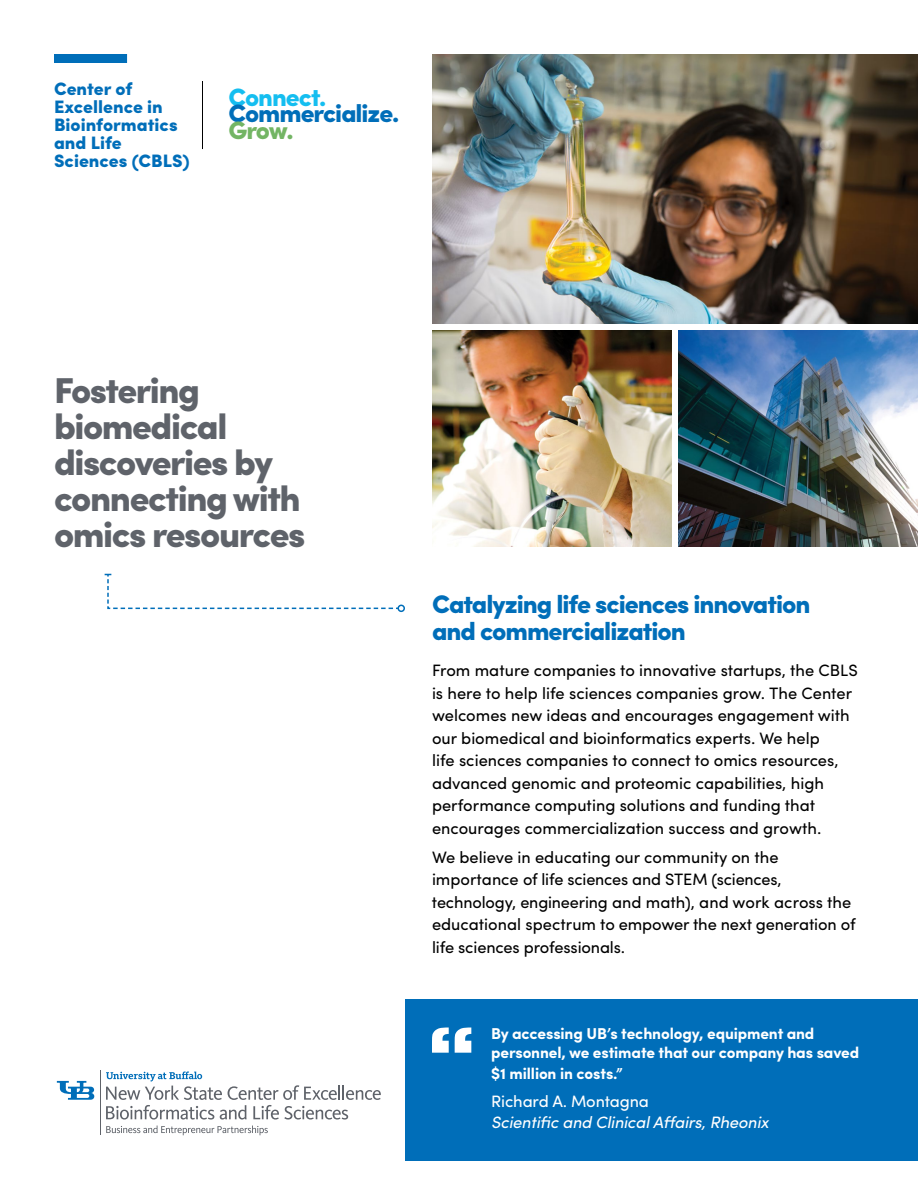
<style>
.page{position:relative;width:918px;height:1188px;background:#fff}
.page>*{position:absolute;margin:0;border:0;box-sizing:border-box;transform-origin:0 0}
.t1{font:900 36px/36px "Sofia Pro";letter-spacing:-.04em;color:#5f636a}
.t2{font:900 25.5px/27px "Sofia Pro";letter-spacing:-.04em;color:#006eb9}
.t3{font:900 25.2px "Sofia Pro";letter-spacing:-.04em;color:#006eb9}
.t4{font:900 25.2px "Sofia Pro";letter-spacing:-.04em;color:#15bef0}
.t5{font:900 25.2px "Sofia Pro";color:#73b564}
.t6{font:900 18px/18px "Sofia Pro";color:#006eb9}
.t7{font:16.5px/22.5px "Sofia Pro";color:#000}
.t8{font:italic 16.5px "Sofia Pro";letter-spacing:-.01em;color:#fff}
.t9{font:16.5px "Sofia Pro";letter-spacing:-.01em;color:#fff}
.t10{font:700 15.75px/19.5px "Sofia Pro";letter-spacing:-.01em;color:#fff}
</style>
<div class="page">
<img style="left:432px;top:54px;width:486px;height:270px">
<img style="left:432px;top:331px;width:240px;height:216px">
<img style="left:678px;top:331px;width:240px;height:216px">
<div style="left:54px;top:54px;width:73px;height:9px;background:#006eb9"></div>
<hr style="left:202px;top:81px;width:1px;height:68px;background:#000">
<div style="left:398px;top:605px;width:7px;height:7px;border:2px solid #006eb9;border-radius:50%"></div>
<svg style="left:105px;top:573px;width:295px;height:37px"></svg>
<div style="left:405px;top:999px;width:513px;height:162px;background:#006eb9"></div>
<svg style="left:432px;top:1028px;width:39px;height:25px"></svg>
<svg style="left:106px;top:1071px;width:275px;height:49px"></svg>
<svg style="left:106px;top:1126px;width:162px;height:9px"></svg>
<hr style="left:100px;top:1070px;width:1px;height:65px;background:#5f636a">
<svg style="left:57px;top:1081px;width:37px;height:19px"></svg>
<p class="t6" style="left:54px;top:78px;width:137px">Center of<br>Excellence in<br>Bioinformatics and Life<br>Sciences (CBLS)</p>
<h3 class="t4" style="left:228px;top:77px;width:99px">Connect.</h3>
<h3 class="t3" style="left:228px;top:93px;width:173px">Commercialize.</h3>
<h3 class="t5" style="left:228px;top:110px;width:67px">Grow.</h3>
<h1 class="t1" style="left:54px;top:370px;width:253px">Fostering biomedical discoveries by connecting with omics resources</h1>
<h2 class="t2" style="left:432px;top:589px;width:380px">Catalyzing life sciences innovation and commercialization</h2>
<p class="t7" style="left:432px;top:658px;width:427px">From mature companies to innovative startups, the CBLS is here to help life sciences companies grow. The Center welcomes new ideas and encourages engagement with our biomedical and bioinformatics experts. We help<br>life sciences companies to connect to omics resources, advanced genomic and proteomic capabilities, high performance computing solutions and funding that encourages commercialization success and growth.</p>
<p class="t7" style="left:432px;top:845px;width:425px">We believe in educating our community on the importance of life sciences and STEM (sciences, technology, engineering and math), and work across the educational spectrum to empower the next generation of life sciences professionals.</p>
<p class="t10" style="left:491px;top:1022px;width:370px">By accessing UB’s technology, equipment and personnel, we estimate that our company has saved</p>
<p class="t10" style="left:491px;top:1063px;width:133px">$1 million in costs.”</p>
<p class="t9" style="left:491px;top:1089px;width:159px">Richard A. Montagna</p>
<p class="t8" style="left:491px;top:1110px;width:279px">Scientific and Clinical Affairs, Rheonix</p>
</div>
